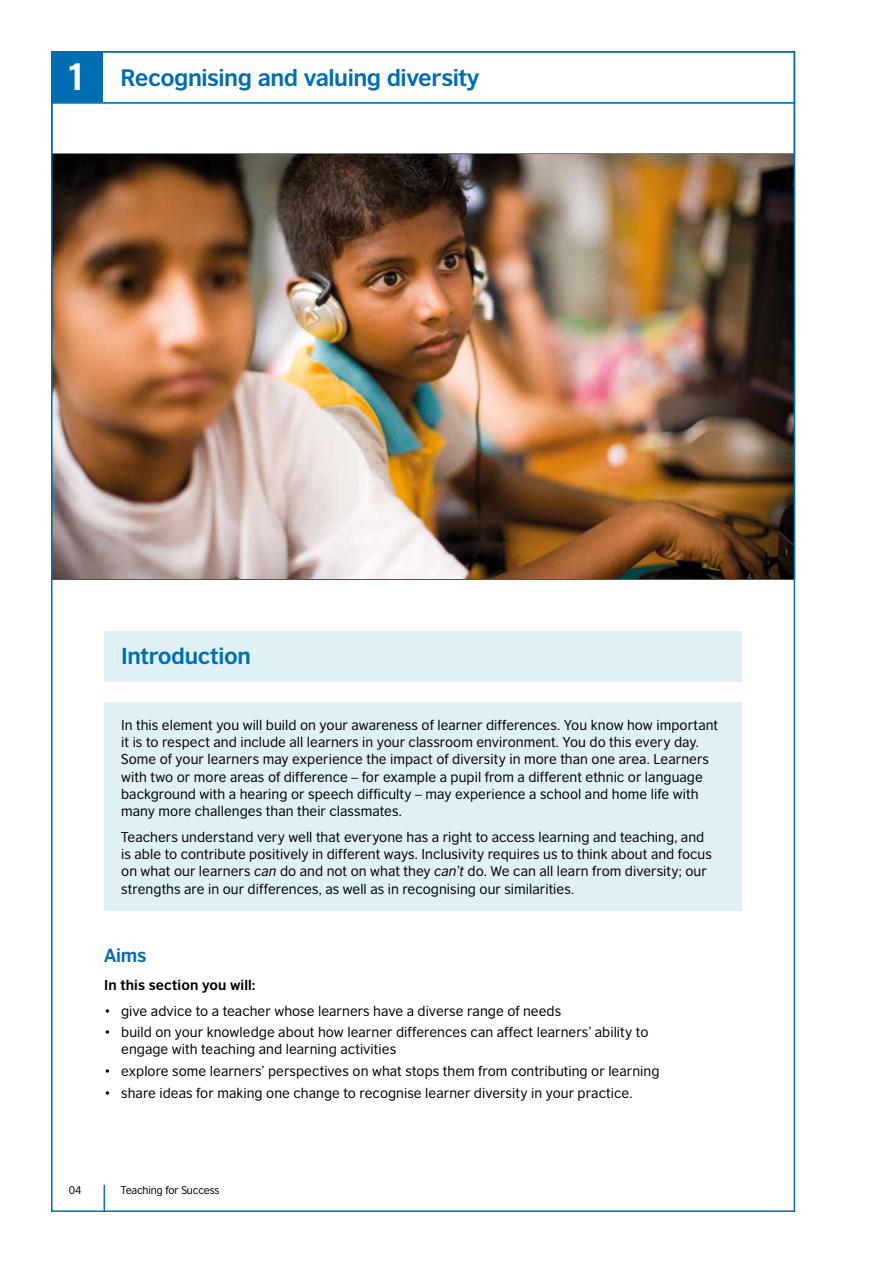
<style>
.page{position:relative;width:893px;height:1263px;background:#fff}
.page>*{position:absolute;margin:0;border:0;box-sizing:border-box;transform-origin:0 0}
.t1{font:700 22.5px "British Council Sans";letter-spacing:-.02em;color:#006eb1}
.t2{font:700 21.75px "British Council Sans";letter-spacing:-.02em;color:#006eb1}
.t3{font:700 18px "British Council Sans";color:#006eb1}
.t4{font:13.5px/17.2px "British Council Sans";letter-spacing:.005em;color:#000}
.t5{font:700 13.5px "British Council Sans";letter-spacing:.005em;color:#000}
.t6{font:10.5px "British Council Sans";letter-spacing:-.02em;color:#000}
.s1{font-size:36px;color:#fff}
.s2{font-style:italic}
</style>
<div class="page">
<div style="left:104px;top:631px;width:638px;height:50px;background:#e0f1f5"></div>
<div style="left:104px;top:702px;width:638px;height:209px;background:#e0f1f5"></div>
<div style="left:53px;top:53px;width:50px;height:49px;background:#006eb1"></div>
<hr style="left:51px;top:102px;width:744px;height:2px;background:#006eb1">
<hr style="left:51px;top:153px;width:744px;height:2px;background:#006eb1">
<hr style="left:51px;top:578px;width:744px;height:2px;background:#006eb1">
<img style="left:54px;top:155px;width:738px;height:423px">
<svg style="left:104px;top:1185px;width:1px;height:26px"></svg>
<h1 class="t1" style="left:65px;top:58px;width:416px"><span class="s1">1</span> Recognising and valuing diversity</h1>
<h2 class="t2" style="left:121px;top:637px;width:131px">Introduction</h2>
<p class="t4" style="left:121px;top:715px;width:599px">In this element you will build on your awareness of learner differences. You know how important it is to respect and include all learners in your classroom environment. You do this every day.<br>Some of your learners may experience the impact of diversity in more than one area. Learners with two or more areas of difference – for example a pupil from a different ethnic or language background with a hearing or speech difficulty – may experience a school and home life with many more challenges than their classmates.</p>
<p class="t4" style="left:121px;top:827px;width:592px">Teachers understand very well that everyone has a right to access learning and teaching, and is able to contribute positively in different ways. Inclusivity requires us to think about and focus on what our learners <span class="s2">can</span> do and not on what they <span class="s2">can’t</span> do. We can all learn from diversity; our strengths are in our differences, as well as in recognising our similarities.</p>
<h3 class="t3" style="left:104px;top:940px;width:44px">Aims</h3>
<p class="t5" style="left:104px;top:973px;width:153px">In this section you will:</p>
<p class="t4" style="left:104px;top:1001px;width:459px">• give advice to a teacher whose learners have a diverse range of needs</p>
<p class="t4" style="left:121px;top:1022px;width:529px;text-indent:-17px">• build on your knowledge about how learner differences can affect learners’ ability to engage with teaching and learning activities</p>
<p class="t4" style="left:104px;top:1061px;width:557px">• explore some learners’ perspectives on what stops them from contributing or learning</p>
<p class="t4" style="left:104px;top:1083px;width:530px">• share ideas for making one change to recognise learner diversity in your practice.</p>
<p class="t6" style="left:69px;top:1181px;width:14px">04</p>
<p class="t6" style="left:121px;top:1181px;width:100px">Teaching for Success</p>
</div>
